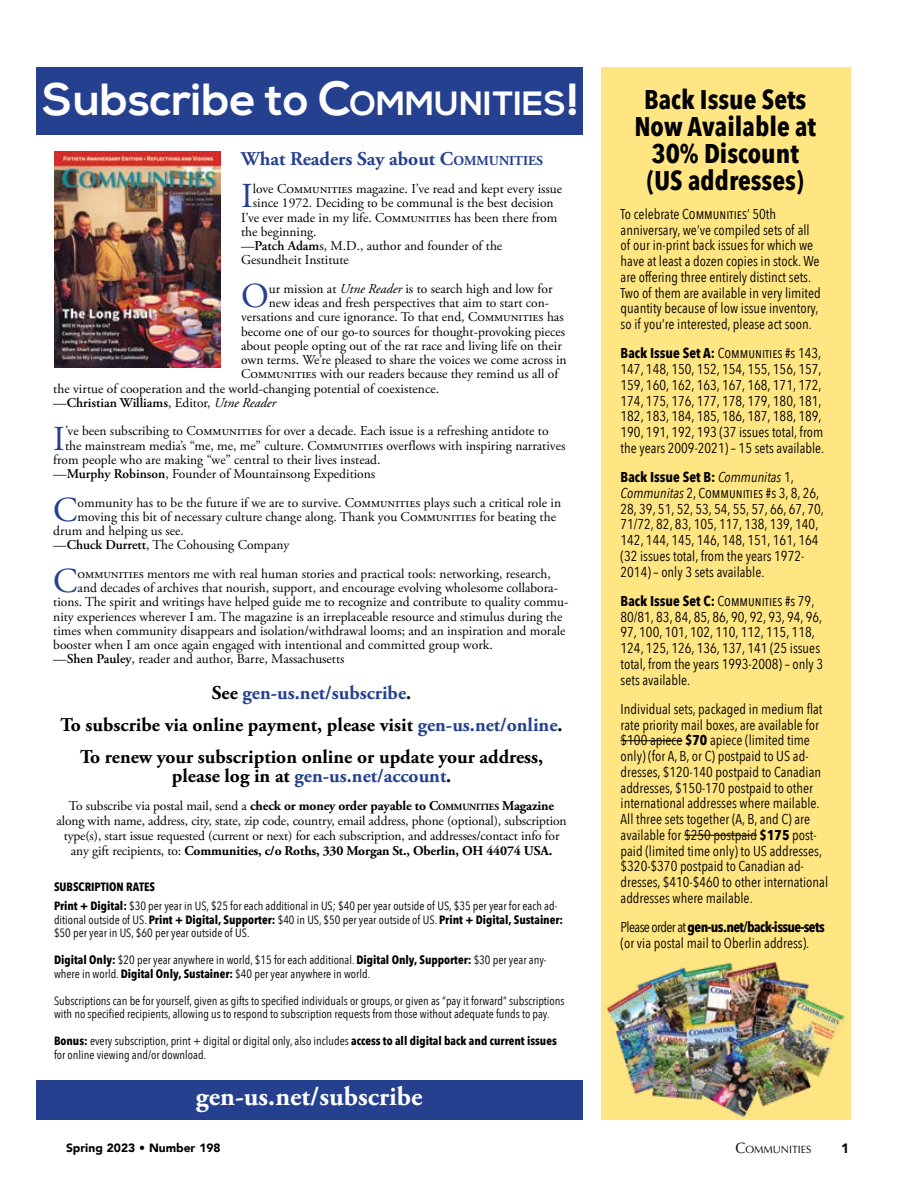
<style>
.page{position:relative;width:918px;height:1188px;background:#fff}
.page>*{position:absolute;margin:0;border:0;box-sizing:border-box;transform-origin:0 0}
.t1{font:700 45px "Nexa";color:#fff}
.t2{font:34.95px "Adobe Garamond Pro";color:#25408f}
.t3{font:700 27px/27px "Avenir Next Condensed";color:#000;text-align:center}
.t4{font:700 27px "Adobe Garamond Pro";color:#fff}
.t5{font:700 19.5px/32.2px "Adobe Garamond Pro";color:#000;text-align:center}
.t6{font:700 19.5px "Adobe Garamond Pro";color:#25408f}
.t7{font:14.25px/15.8px "Avenir Next Condensed";color:#000}
.t8{font:13.5px/15px "Adobe Garamond Pro";color:#000;text-align:center}
.t9{font:600 13.5px "Adobe Garamond Pro";color:#000}
.t10{font:900 13.5px "Avenir";color:#000}
.t11{font:12px/13.5px "Avenir Next Condensed";color:#000}
.t12{font:900 12px "Avenir";color:#000}
.t13{font:10.5px "Optima";color:#000}
.s1{font-size:48px}
.s2{font-size:33.6px}
.s3{font-style:inherit}
.s4{font-size:13.65px}
.s5{font-weight:600}
.s6{font-style:italic}
.s7{font-weight:400}
.s8{font-weight:400;font-style:italic}
.s9{color:#25408f}
.s10{color:#000}
.s11{font-weight:700}
.s12{font-weight:700;font-size:9.45px}
.s13{font-size:15px}
</style>
<div class="page">
<div style="left:601px;top:68px;width:249px;height:1052px;background:#ffe682"></div>
<hr style="left:621px;top:740px;width:61px;height:1px;background:#000">
<hr style="left:684px;top:835px;width:73px;height:1px;background:#000">
<img style="left:608px;top:962px;width:237px;height:156px">
<div style="left:37px;top:68px;width:546px;height:67px;background:#25408f"></div>
<div style="left:37px;top:1080px;width:546px;height:39px;background:#25408f"></div>
<img style="left:54px;top:151px;width:167px;height:216px">
<h1 class="t1" style="left:42px;top:73px;width:538px">Subscribe to <span class="s1">C</span><span class="s2">OMMUNITIES</span>!</h1>
<h3 class="t6" style="left:241px;top:148px;width:304px">What Readers Say about <span class="s3">C</span><span class="s4">OMMUNITIES</span></h3>
<h2 class="t2" style="left:241px;top:175px;width:13px">I</h2>
<p class="t8" style="left:253px;top:182px;width:311px">love Communities magazine. I’ve read and kept every issue</p>
<p class="t8" style="left:253px;top:196px;width:302px">since 1972. Deciding to be communal is the best decision</p>
<p class="t8" style="left:241px;top:210px;width:318px">I’ve ever made in my life. Communities has been there from</p>
<p class="t8" style="left:241px;top:225px;width:77px">the beginning.</p>
<p class="t8" style="left:241px;top:239px;width:263px">—<span class="s5">Patch Adam</span>s, M.D., author and founder of the</p>
<p class="t8" style="left:241px;top:253px;width:109px">Gesundheit Institute</p>
<h2 class="t2" style="left:241px;top:275px;width:29px">O</h2>
<p class="t8" style="left:269px;top:282px;width:285px">ur mission at <span class="s6">Utne Reader</span> is to search high and low for</p>
<p class="t8" style="left:269px;top:296px;width:282px">new ideas and fresh perspectives that aim to start con-</p>
<p class="t8" style="left:241px;top:310px;width:324px">versations and cure ignorance. To that end, Communities has</p>
<p class="t8" style="left:241px;top:324px;width:326px">become one of our go-to sources for thought-provoking pieces</p>
<p class="t8" style="left:241px;top:339px;width:322px">about people opting out of the rat race and living life on their</p>
<p class="t8" style="left:241px;top:353px;width:327px">own terms. We’re pleased to share the voices we come across in</p>
<p class="t8" style="left:241px;top:367px;width:319px">Communities with our readers because they remind us all of</p>
<p class="t8" style="left:53px;top:381px;width:387px">the virtue of cooperation and the world-changing potential of coexistence.</p>
<p class="t9" style="left:53px;top:395px;width:224px"><span class="s7">—</span>Christian Williams<span class="s7">, Editor,</span> <span class="s8">Utne Reader</span></p>
<h2 class="t2" style="left:53px;top:418px;width:13px">I</h2>
<p class="t8" style="left:65px;top:424px;width:485px">’ve been subscribing to Communities for over a decade. Each issue is a refreshing antidote to</p>
<p class="t8" style="left:65px;top:438px;width:502px">the mainstream media’s “me, me, me” culture. Communities overflows with inspiring narratives</p>
<p class="t8" style="left:53px;top:453px;width:329px">from people who are making “we” central to their lives instead.</p>
<p class="t8" style="left:53px;top:467px;width:323px">—<span class="s5">Murphy Robinson</span>, Founder of Mountainsong Expeditions</p>
<h2 class="t2" style="left:53px;top:489px;width:26px">C</h2>
<p class="t8" style="left:78px;top:495px;width:485px">ommunity has to be the future if we are to survive. Communities plays such a critical role in</p>
<p class="t8" style="left:78px;top:510px;width:480px">moving this bit of necessary culture change along. Thank you Communities for beating the</p>
<p class="t8" style="left:53px;top:524px;width:132px">drum and helping us see.</p>
<p class="t8" style="left:53px;top:538px;width:238px">—<span class="s5">Chuck Durrett</span>, The Cohousing Company</p>
<h2 class="t2" style="left:53px;top:560px;width:26px">C</h2>
<p class="t8" style="left:78px;top:567px;width:475px">ommunities mentors me with real human stories and practical tools: networking, research,</p>
<p class="t8" style="left:78px;top:581px;width:482px">and decades of archives that nourish, support, and encourage evolving wholesome collabora-</p>
<p class="t8" style="left:53px;top:595px;width:517px">tions. The spirit and writings have helped guide me to recognize and contribute to quality commu-</p>
<p class="t8" style="left:53px;top:609px;width:511px">nity experiences wherever I am. The magazine is an irreplaceable resource and stimulus during the</p>
<p class="t8" style="left:53px;top:624px;width:514px">times when community disappears and isolation/withdrawal looms; and an inspiration and morale</p>
<p class="t8" style="left:53px;top:638px;width:441px">booster when I am once again engaged with intentional and committed group work.</p>
<p class="t8" style="left:53px;top:652px;width:293px">—<span class="s5">Shen Pauley</span>, reader and author, Barre, Massachusetts</p>
<h3 class="t5" style="left:61px;top:677px;width:503px">See <span class="s9">gen-us.net/subscribe</span>.<br>To subscribe via online payment, please visit <span class="s9">gen-us.net/online</span>.<br>To renew your subscription online or update your address,</h3>
<h3 class="t6" style="left:172px;top:764px;width:281px"><span class="s10">please log in at</span> gen-us.net/account<span class="s10">.</span></h3>
<p class="t8" style="left:57px;top:799px;width:512px">To subscribe via postal mail, send a <span class="s11">check or money order payable to</span> <span class="s11">C</span><span class="s12">OMMUNITIES</span> <span class="s11">Magazine </span>along with name, address, city, state, zip code, country, email address, phone (optional), subscription type(s), start issue requested (current or next) for each subscription, and addresses/contact info for any gift recipients, to: <span class="s11">Communities, c/o Roths, 330 Morgan St., Oberlin, OH 44074 USA.</span></p>
<p class="t11" style="left:54px;top:876px;width:505px;line-height:19.5px"><span class="s11">SUBSCRIPTION RATES<br>Print + Digital:</span> $30 per year in US, $25 for each additional in US; $40 per year outside of US, $35 per year for each ad-</p>
<p class="t11" style="left:54px;top:912px;width:511px">ditional outside of US. <span class="s11">Print + Digital, Supporter:</span> $40 in US, $50 per year outside of US. <span class="s11">Print + Digital, Sustainer: </span>$50 per year in US, $60 per year outside of US.</p>
<p class="t11" style="left:54px;top:953px;width:494px"><span class="s11">Digital Only:</span> $20 per year anywhere in world, $15 for each additional. <span class="s11">Digital Only, Supporter:</span> $30 per year any&shy;where in world. <span class="s11">Digital Only, Sustainer:</span> $40 per year anywhere in world.</p>
<p class="t11" style="left:54px;top:993px;width:512px">Subscriptions can be for yourself, given as gifts to specified individuals or groups, or given as “pay it forward” subscriptions with no specified recipients, allowing us to respond to subscription requests from those without adequate funds to pay.</p>
<p class="t11" style="left:54px;top:1034px;width:504px"><span class="s11">Bonus:</span> every subscription, print + digital or digital only, also includes <span class="s11">access to all digital back and current issues </span>for online viewing and/or download.</p>
<h3 class="t4" style="left:196px;top:1081px;width:228px">gen-us.net/subscribe</h3>
<h3 class="t3" style="left:634px;top:86px;width:183px">Back Issue Sets<br>Now Available at<br>30% Discount (US addresses)</h3>
<p class="t7" style="left:621px;top:205px;width:202px">To celebrate Communities’ 50th anniversary, we’ve compiled sets of all of our in-print back issues for which we have at least a dozen copies in stock. We are offering three entirely distinct sets.<br>Two of them are available in very limited quantity because of low issue inventory, so if you’re interested, please act soon.</p>
<p class="t7" style="left:621px;top:345px;width:205px"><span class="s11">Back Issue Set A:</span> Communities #s 143, 147, 148, 150, 152, 154, 155, 156, 157, 159, 160, 162, 163, 167, 168, 171, 172, 174, 175, 176, 177, 178, 179, 180, 181, 182, 183, 184, 185, 186, 187, 188, 189, 190, 191, 192, 193 (37 issues total, from the years 2009-2021) – 15 sets available.</p>
<p class="t7" style="left:621px;top:469px;width:205px"><span class="s11">Back Issue Set B:</span> <span class="s6">Communitas</span> 1, <span class="s6">Communitas</span> 2, Communities #s 3, 8, 26, 28, 39, 51, 52, 53, 54, 55, 57, 66, 67, 70, 71/72, 82, 83, 105, 117, 138, 139, 140, 142, 144, 145, 146, 148, 151, 161, 164 (32 issues total, from the years 1972- 2014) – only 3 sets available.</p>
<p class="t7" style="left:621px;top:592px;width:204px"><span class="s11">Back Issue Set C:</span> Communities #s 79, 80/81, 83, 84, 85, 86, 90, 92, 93, 94, 96, 97, 100, 101, 102, 110, 112, 115, 118, 124, 125, 126, 136, 137, 141 (25 issues total, from the years 1993-2008) – only 3 sets available.</p>
<p class="t7" style="left:621px;top:700px;width:209px">Individual sets, packaged in medium flat rate priority mail boxes, are available for $100 apiece <span class="s11">$70</span> apiece (limited time only) (for A, B, or C) postpaid to US ad&shy;dresses, $120-140 postpaid to Canadian addresses, $150-170 postpaid to other international addresses where mailable.<br>All three sets together (A, B, and C) are available for $250 postpaid <span class="s11">$175</span> post&shy;paid (limited time only) to US addresses, $320-$370 postpaid to Canadian ad&shy;dresses, $410-$460 to other international addresses where mailable.</p>
<p class="t7" style="left:621px;top:919px;width:206px">Please order at <span class="s11">gen-us.net/back-issue-sets </span>(or via postal mail to Oberlin address).</p>
<p class="t12" style="left:66px;top:1138px;width:156px">Spring 2023 • Number 198</p>
<p class="t13" style="left:735px;top:1144px;width:77px"><span class="s13">C</span>OMMUNITIES</p>
<p class="t10" style="left:841px;top:1137px;width:9px">1</p>
</div>
